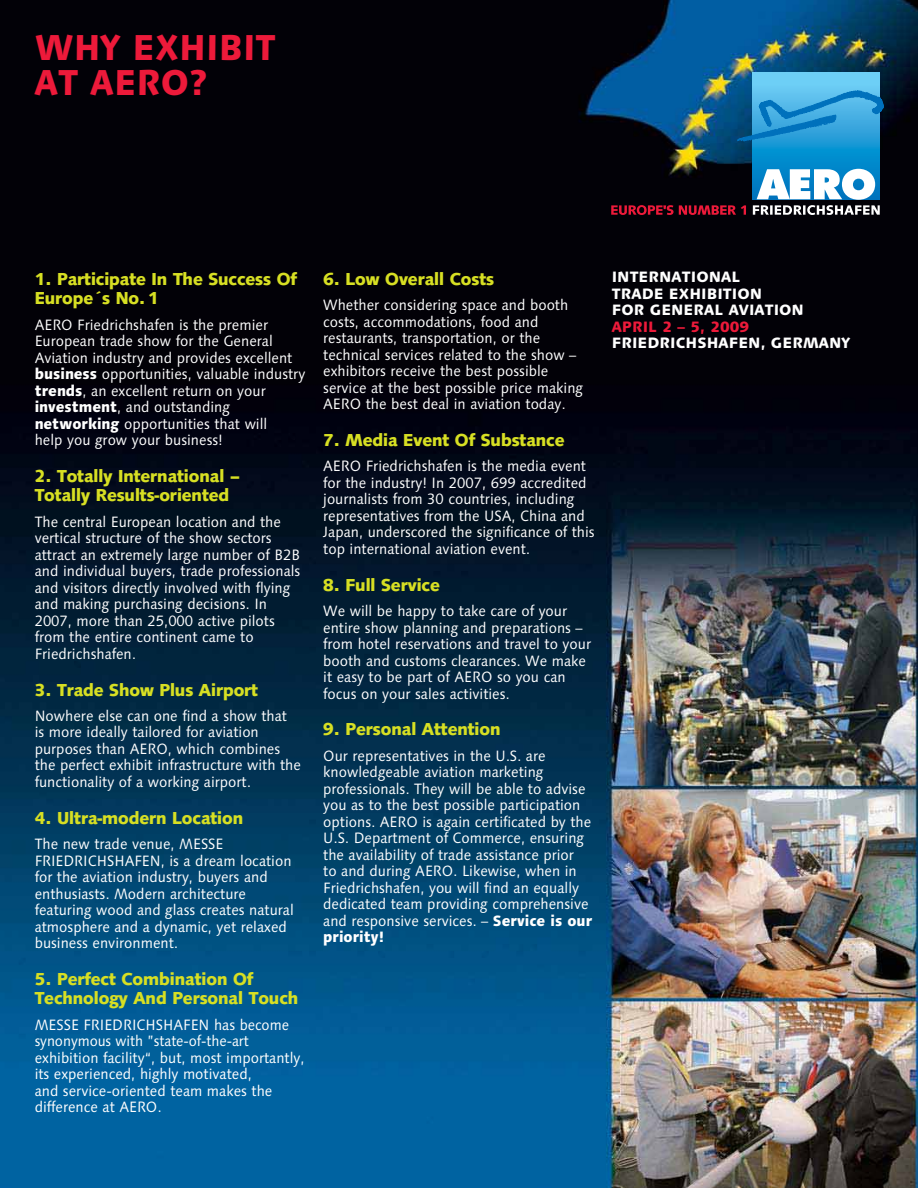
<style>
.page{position:relative;width:918px;height:1188px;background:#fff}
.page>*{position:absolute;margin:0;border:0;box-sizing:border-box;transform-origin:0 0}
.t1{font:800 35.85px/35.8px "Linotype Syntax";color:#ed1a3a;scale:.95 1}
.t2{font:700 18px/19.5px "Syntax D";color:#d7df23}
.t3{font:15px/16.5px "Linotype Syntax";color:#fff;scale:.95 1}
.t4{font:800 15px/16.5px "Linotype Syntax";color:#fff}
.t5{font:800 15px "Linotype Syntax";color:#ed1a3a}
.s1{font-weight:800}
</style>
<div class="page">
<img style="left:1px;top:0;width:916px;height:1188px">
<svg style="left:753px;top:72px;width:127px;height:97px;background:#2fa8de"></svg>
<svg style="left:753px;top:169px;width:127px;height:46px"></svg>
<svg style="left:738px;top:91px;width:145px;height:50px;background:#2f95cd"></svg>
<svg style="left:611px;top:205px;width:135px;height:10px"></svg>
<h1 class="t1" style="left:35px;top:32px;width:255px">WHY EXHIBIT<br>AT AERO?</h1>
<p class="t2" style="left:35px;top:270px;width:264px">1. Participate In The Success Of<br>Europe´s No. 1</p>
<p class="t3" style="left:35px;top:317px;width:286px">AERO Friedrichshafen is the premier European trade show for the General Aviation industry and provides excellent <span class="s1">business</span> opportunities, valuable industry <span class="s1">trends</span>, an excellent return on your <span class="s1">investment</span>, and outstanding <span class="s1">networking</span> opportunities that will<br>help you grow your business!</p>
<p class="t2" style="left:35px;top:468px;width:207px">2. Totally International –<br>Totally Results-oriented</p>
<p class="t3" style="left:35px;top:515px;width:281px">The central European location and the vertical structure of the show sectors attract an extremely large number of B2B and individual buyers, trade professionals and visitors directly involved with flying and making purchasing decisions. In 2007, more than 25,000 active pilots from the entire continent came to Friedrichshafen.</p>
<p class="t2" style="left:35px;top:681px;width:225px">3. Trade Show Plus Airport</p>
<p class="t3" style="left:35px;top:709px;width:282px">Nowhere else can one find a show that<br>is more ideally tailored for aviation purposes than AERO, which combines the perfect exhibit infrastructure with the functionality of a working airport.</p>
<p class="t2" style="left:35px;top:809px;width:210px">4. Ultra-modern Location</p>
<p class="t3" style="left:35px;top:837px;width:274px">The new trade venue, MESSE FRIEDRICHSHAFEN, is a dream location for the aviation industry, buyers and enthusiasts. Modern architecture featuring wood and glass creates natural atmosphere and a dynamic, yet relaxed business environment.</p>
<p class="t2" style="left:35px;top:970px;width:265px">5. Perfect Combination Of<br>Technology And Personal Touch</p>
<p class="t3" style="left:35px;top:1017px;width:286px">MESSE FRIEDRICHSHAFEN has become synonymous with ”state-of-the-art exhibition facility“, but, most importantly, its experienced, highly motivated,<br>and service-oriented team makes the difference at AERO.</p>
<p class="t2" style="left:323px;top:270px;width:172px">6. Low Overall Costs</p>
<p class="t3" style="left:323px;top:298px;width:275px">Whether considering space and booth costs, accommodations, food and restaurants, transportation, or the technical services related to the show – exhibitors receive the best possible service at the best possible price making AERO the best deal in aviation today.</p>
<p class="t2" style="left:323px;top:432px;width:243px">7. Media Event Of Substance</p>
<p class="t3" style="left:323px;top:459px;width:287px">AERO Friedrichshafen is the media event for the industry! In 2007, 699 accredited journalists from 30 countries, including representatives from the USA, China and Japan, underscored the significance of this top international aviation event.</p>
<p class="t2" style="left:323px;top:576px;width:118px">8. Full Service</p>
<p class="t3" style="left:323px;top:604px;width:283px">We will be happy to take care of your entire show planning and preparations – from hotel reservations and travel to your booth and customs clearances. We make it easy to be part of AERO so you can focus on your sales activities.</p>
<p class="t2" style="left:323px;top:721px;width:179px">9. Personal Attention</p>
<p class="t3" style="left:323px;top:749px;width:285px">Our representatives in the U.S. are knowledgeable aviation marketing professionals. They will be able to advise you as to the best possible participation options. AERO is again certificated by the U.S. Department of Commerce, ensuring the availability of trade assistance prior<br>to and during AERO. Likewise, when in Friedrichshafen, you will find an equally dedicated team providing comprehensive and responsive services. – <span class="s1">Service is our priority!</span></p>
<p class="t4" style="left:612px;top:270px;width:194px">INTERNATIONAL<br>TRADE EXHIBITION<br>FOR GENERAL AVIATION</p>
<p class="t5" style="left:612px;top:320px;width:139px">APRIL 2 – 5, 2009</p>
<p class="t4" style="left:612px;top:336px;width:240px">FRIEDRICHSHAFEN, GERMANY</p>
</div>
